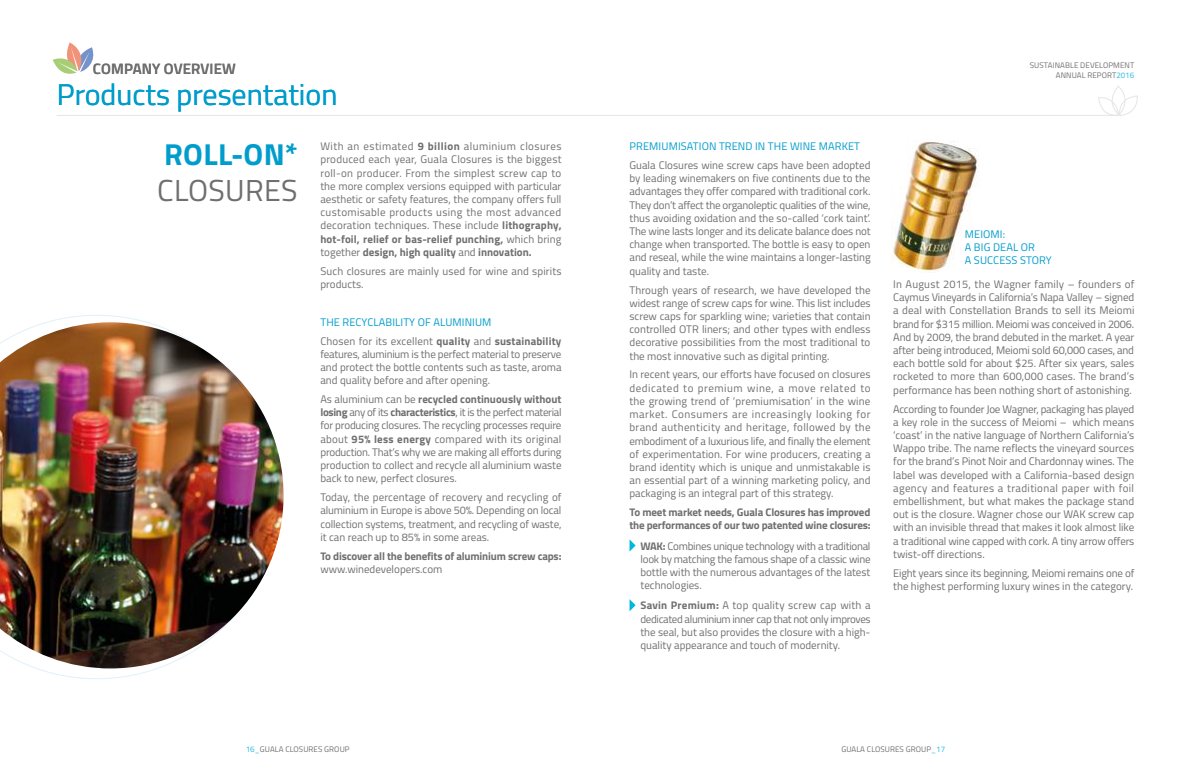
<style>
.page{position:relative;width:1191px;height:766px;background:#fff}
.page>*{position:absolute;margin:0;border:0;box-sizing:border-box;transform-origin:0 0}
.t1{font:700 30.3px "Titillium";letter-spacing:.01em;color:#009dcc}
.t2{font:30.3px "Titillium";letter-spacing:.01em;color:#706f6f}
.t3{font:30px "Titillium";color:#009dcc}
.t4{font:600 15px "Titillium";letter-spacing:.01em;color:#706f6f}
.t5{font:11px/13.2px "Titillium";color:#706f6f;text-align:justify}
.t6{font:11px/13.2px "Titillium";letter-spacing:.01em;color:#009dcc}
.t7{font:700 11px/13.2px "Titillium";letter-spacing:-.015em;color:#706f6f}
.t8{font:8px/9.6px "Titillium";letter-spacing:.01em;color:#706f6f;text-align:right}
.s1{font-weight:700}
.s2{color:#706f6f}
.s3{font-weight:700;color:#706f6f}
.s4{color:#1ebade}
</style>
<div class="page">
<svg style="left:53px;top:42px;width:41px;height:32px"></svg>
<hr style="left:57px;top:115px;width:1063px;height:1px;background:#e5e5e5">
<svg style="left:1098px;top:86px;width:40px;height:30px"></svg>
<img style="left:0;top:322px;width:283px;height:346px">
<svg style="left:629px;top:539px;width:6px;height:12px"></svg>
<svg style="left:629px;top:599px;width:6px;height:12px"></svg>
<img style="left:891px;top:141px;width:88px;height:131px">
<h3 class="t4" style="left:93px;top:57px;width:144px">COMPANY OVERVIEW</h3>
<h2 class="t3" style="left:57px;top:72px;width:282px">Products presentation</h2>
<p class="t5" style="left:320px;top:139px;width:243px">With an estimated <span class="s1">9 billion</span> aluminium closures produced each year, Guala Closures is the biggest roll-on producer. From the simplest screw cap to the more complex versions equipped with particular aesthetic or safety features, the company offers full customisable products using the most advanced decoration techniques. These include <span class="s1">lithography, hot-foil, relief or bas-relief punching,</span> which bring together <span class="s1">design, high quality</span> and <span class="s1">innovation.</span></p>
<p class="t5" style="left:320px;top:263px;width:243px">Such closures are mainly used for wine and spirits products.</p>
<p class="t6" style="left:320px;top:312px;width:242px;line-height:18.9px">THE RECYCLABILITY OF ALUMINIUM<br><span class="s2">Chosen for its excellent</span> <span class="s3">quality</span> <span class="s2">and</span> <span class="s3">sustainability</span></p>
<p class="t5" style="left:320px;top:346px;width:243px">features, aluminium is the perfect material to preserve and protect the bottle contents such as taste, aroma and quality before and after opening.</p>
<p class="t5" style="left:320px;top:392px;width:243px">As aluminium can be <span class="s1">recycled continuously without losing</span> any of its <span class="s1">characteristics</span>, it is the perfect material for producing closures. The recycling processes require about <span class="s1">95% less energy</span> compared with its original production. That’s why we are making all efforts during production to collect and recycle all aluminium waste back to new, perfect closures.</p>
<p class="t5" style="left:320px;top:490px;width:243px">Today, the percentage of recovery and recycling of aluminium in Europe is above 50%. Depending on local collection systems, treatment, and recycling of waste, it can reach up to 85% in some areas.</p>
<p class="t7" style="left:320px;top:548px;width:242px">To discover all the benefits of aluminium screw caps:</p>
<p class="t5" style="left:320px;top:561px;width:123px">www.winedevelopers.com</p>
<h1 class="t1" style="left:164px;top:131px;width:135px">ROLL-ON*</h1>
<h1 class="t2" style="left:157px;top:168px;width:142px">CLOSURES</h1>
<p class="t8" style="left:1030px;top:60px;width:106px">SUSTAINABLE DEVELOPMENT<br>ANNUAL REPORT<span class="s4">2016</span></p>
<p class="t6" style="left:629px;top:139px;width:232px">PREMIUMISATION TREND IN THE WINE MARKET</p>
<p class="t5" style="left:629px;top:158px;width:243px">Guala Closures wine screw caps have been adopted by leading winemakers on five continents due to the advantages they offer compared with traditional cork.<br>They don’t affect the organoleptic qualities of the wine, thus avoiding oxidation and the so-called ‘cork taint’.<br>The wine lasts longer and its delicate balance does not change when transported. The bottle is easy to open and reseal, while the wine maintains a longer-lasting quality and taste.</p>
<p class="t5" style="left:629px;top:282px;width:243px">Through years of research, we have developed the widest range of screw caps for wine. This list includes screw caps for sparkling wine; varieties that contain controlled OTR liners; and other types with endless decorative possibilities from the most traditional to the most innovative such as digital printing.</p>
<p class="t5" style="left:629px;top:367px;width:243px">In recent years, our efforts have focused on closures dedicated to premium wine, a move related to the growing trend of ‘premiumisation’ in the wine market. Consumers are increasingly looking for brand authenticity and heritage, followed by the embodiment of a luxurious life, and finally the element of experimentation. For wine producers, creating a brand identity which is unique and unmistakable is an essential part of a winning marketing policy, and packaging is an integral part of this strategy.</p>
<p class="t7" style="left:629px;top:505px;width:243px">To meet market needs, Guala Closures has improved the performances of our two patented wine closures:</p>
<p class="t5" style="left:640px;top:538px;width:232px"><span class="s1">WAK:</span> Combines unique technology with a traditional look by matching the famous shape of a classic wine bottle with the numerous advantages of the latest technologies.</p>
<p class="t5" style="left:640px;top:598px;width:232px"><span class="s1">Savin Premium:</span> A top quality screw cap with a dedicated aluminium inner cap that not only improves the seal, but also provides the closure with a high&shy;quality appearance and touch of modernity.</p>
<p class="t6" style="left:965px;top:227px;width:88px">MEIOMI:<br>A BIG DEAL OR<br>A SUCCESS STORY</p>
<p class="t5" style="left:893px;top:277px;width:243px">In August 2015, the Wagner family – founders of Caymus Vineyards in California’s Napa Valley – signed a deal with Constellation Brands to sell its Meiomi brand for $315 million. Meiomi was conceived in 2006.<br>And by 2009, the brand debuted in the market. A year after being introduced, Meiomi sold 60,000 cases, and each bottle sold for about $25. After six years, sales rocketed to more than 600,000 cases. The brand’s performance has been nothing short of astonishing.</p>
<p class="t5" style="left:893px;top:401px;width:243px">According to founder Joe Wagner, packaging has played a key role in the success of Meiomi – which means ‘coast’ in the native language of Northern California’s Wappo tribe. The name reflects the vineyard sources for the brand’s Pinot Noir and Chardonnay wines. The label was developed with a California-based design agency and features a traditional paper with foil embellishment, but what makes the package stand out is the closure. Wagner chose our WAK screw cap with an invisible thread that makes it look almost like a traditional wine capped with cork. A tiny arrow offers twist-off directions.</p>
<p class="t5" style="left:893px;top:565px;width:243px">Eight years since its beginning, Meiomi remains one of the highest performing luxury wines in the category.</p>
<p class="t8" style="left:246px;top:743px;width:105px"><span class="s4">16_</span>GUALA CLOSURES GROUP</p>
<p class="t8" style="left:841px;top:743px;width:105px">GUALA CLOSURES GROUP<span class="s4">_17</span></p>
</div>
